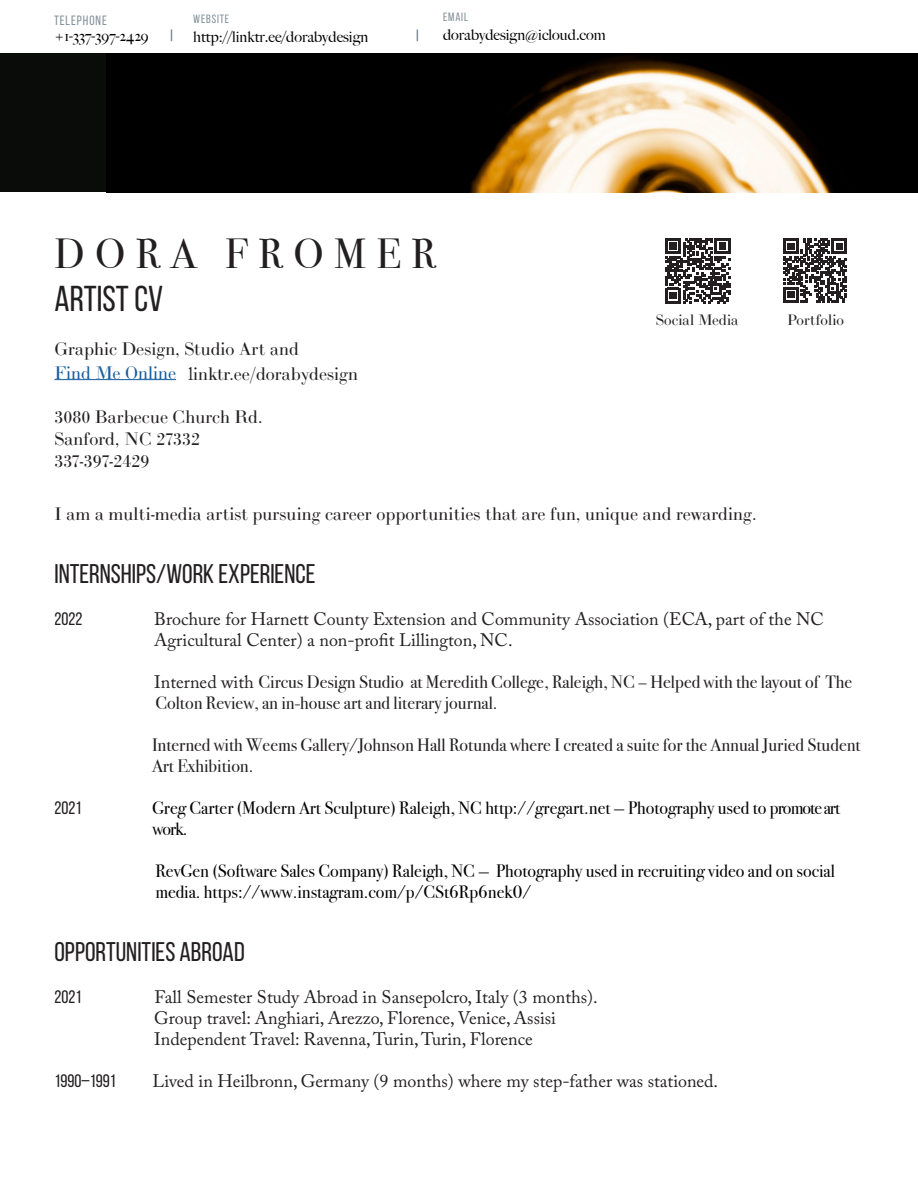
<style>
.page{position:relative;width:918px;height:1188px;background:#fff}
.page>*{position:absolute;margin:0;border:0;box-sizing:border-box;transform-origin:0 0}
.t1{font:42px "Bodoni Svty Two ITCTT";letter-spacing:.25em;color:#231f20}
.t2{font:36px "Bebas Neue";color:#231f20}
.t3{font:27px "Bebas Neue";color:#231f20}
.t4{font:18px "Adobe Caslon Pro";color:#231f20}
.t5{font:18px "Bodoni Svty Two ITCTT";color:#231f20}
.t6{font:18px "Bodoni Svty Two ITCTT";color:#000}
.t7{font:18px "LTC Bodoni 175 Pro";color:#231f20}
.t8{font:18px "Bebas Neue";color:#231f20}
.t9{font:18px "LTC Bodoni 175 Pro";color:#175d9e}
.body_text{font:500 15px "Big Caslon";color:#000}
.t10{font:15px "LTC Bodoni 175 Pro";color:#231f20}
.contact_category{font:13.5px "Bebas Neue";letter-spacing:.07em;color:#849198}
.contact_category-2{font:12px "Bebas Neue";letter-spacing:.07em;color:#849198}
.s1{font-family:"Adobe Caslon Pro"}
</style>
<div class="page">
<hr style="left:54px;top:379px;width:122px;height:1px;background:#175d9e">
<svg style="left:783px;top:239px;width:64px;height:64px"></svg>
<svg style="left:665px;top:238px;width:66px;height:66px"></svg>
<div style="left:0;top:54px;width:918px;height:138px;background:#0a0c0a"></div>
<img style="left:106px;top:54px;width:812px;height:138px">
<svg style="left:171px;top:29px;width:1px;height:12px"></svg>
<svg style="left:417px;top:29px;width:1px;height:12px"></svg>
<p class="contact_category" style="left:54px;top:13px;width:54px">TELEPHONE</p>
<p class="body_text" style="left:54px;top:23px;width:96px">+1-337-397-2429</p>
<p class="contact_category-2" style="left:193px;top:12px;width:38px">WEBSITE</p>
<p class="body_text" style="left:193px;top:24px;width:177px">http://linktr.ee/dorabydesign</p>
<p class="contact_category-2" style="left:443px;top:11px;width:26px">EMAIL</p>
<p class="body_text" style="left:443px;top:22px;width:164px">dorabydesign@icloud.com</p>
<p class="t1" style="left:54px;top:219px;width:383px">DORA FROMER</p>
<p class="t2" style="left:54px;top:279px;width:110px">ARTIST CV</p>
<p class="t7" style="left:54px;top:337px;width:246px">Graphic Design, Studio Art and</p>
<p class="t9" style="left:54px;top:361px;width:123px">Find Me Online</p>
<p class="t7" style="left:188px;top:363px;width:171px"><span class="s1">l</span>inktr.ee/dorabydesign</p>
<p class="t10" style="left:656px;top:310px;width:84px">Social Media</p>
<p class="t10" style="left:787px;top:311px;width:58px">Portfolio</p>
<p class="t7" style="left:54px;top:406px;width:210px">3080 Barbecue Church Rd.</p>
<p class="t7" style="left:54px;top:427px;width:147px">Sanford, NC 27332</p>
<p class="t7" style="left:54px;top:449px;width:97px">337-397-2429</p>
<p class="t7" style="left:54px;top:502px;width:704px">I am a multi-media artist pursuing career opportunities that are fun, unique and rewarding.</p>
<p class="t3" style="left:54px;top:559px;width:262px">INTERNSHIPS/WORK EXPERIENCE</p>
<p class="t8" style="left:54px;top:609px;width:29px">2022</p>
<p class="t4" style="left:154px;top:608px;width:671px">Brochure for Harnett County Extension and Community Association (ECA, part of the NC</p>
<p class="t4" style="left:154px;top:629px;width:360px">Agricultural Center) a non-profit Lillington, NC.</p>
<p class="t5" style="left:154px;top:667px;width:700px"><span class="s1">Interned with</span> Circus Design Studio at Meredith College, Raleigh, NC – Helped with the layout of The</p>
<p class="t5" style="left:155px;top:688px;width:344px">Colton Review, an in-house art and literary journal.</p>
<p class="t5" style="left:152px;top:730px;width:710px">Interned with Weems Gallery/Johnson Hall Rotunda where I created a suite for the Annual Juried Student</p>
<p class="t5" style="left:152px;top:751px;width:103px">Art Exhibition.</p>
<p class="t8" style="left:54px;top:798px;width:29px">2021</p>
<p class="t6" style="left:152px;top:793px;width:690px">Greg Carter (Modern Art Sculpture) Raleigh, NC http://gregart.net — Photography used to promote art</p>
<p class="t6" style="left:153px;top:814px;width:37px">work.</p>
<p class="t6" style="left:155px;top:856px;width:681px">RevGen (Software Sales Company) Raleigh, NC — Photography used in recruiting video and on social</p>
<p class="t6" style="left:155px;top:877px;width:377px">media. https://www.instagram.com/p/CSt6Rp6nek0/</p>
<p class="t3" style="left:54px;top:937px;width:192px">OPPORTUNITIES ABROAD</p>
<p class="t8" style="left:54px;top:987px;width:29px">2021</p>
<p class="t4" style="left:155px;top:986px;width:445px">Fall Semester Study Abroad in Sansepolcro, Italy (3 months).</p>
<p class="t4" style="left:154px;top:1007px;width:403px">Group travel: Anghiari, Arezzo, Florence, Venice, Assisi</p>
<p class="t4" style="left:154px;top:1028px;width:380px">Independent Travel: Ravenna, Turin, Turin, Florence</p>
<p class="t8" style="left:54px;top:1071px;width:63px">1990–1991</p>
<p class="t4" style="left:153px;top:1070px;width:567px">Lived in Heilbronn, Germany (9 months) where my step-father was stationed.</p>
</div>
